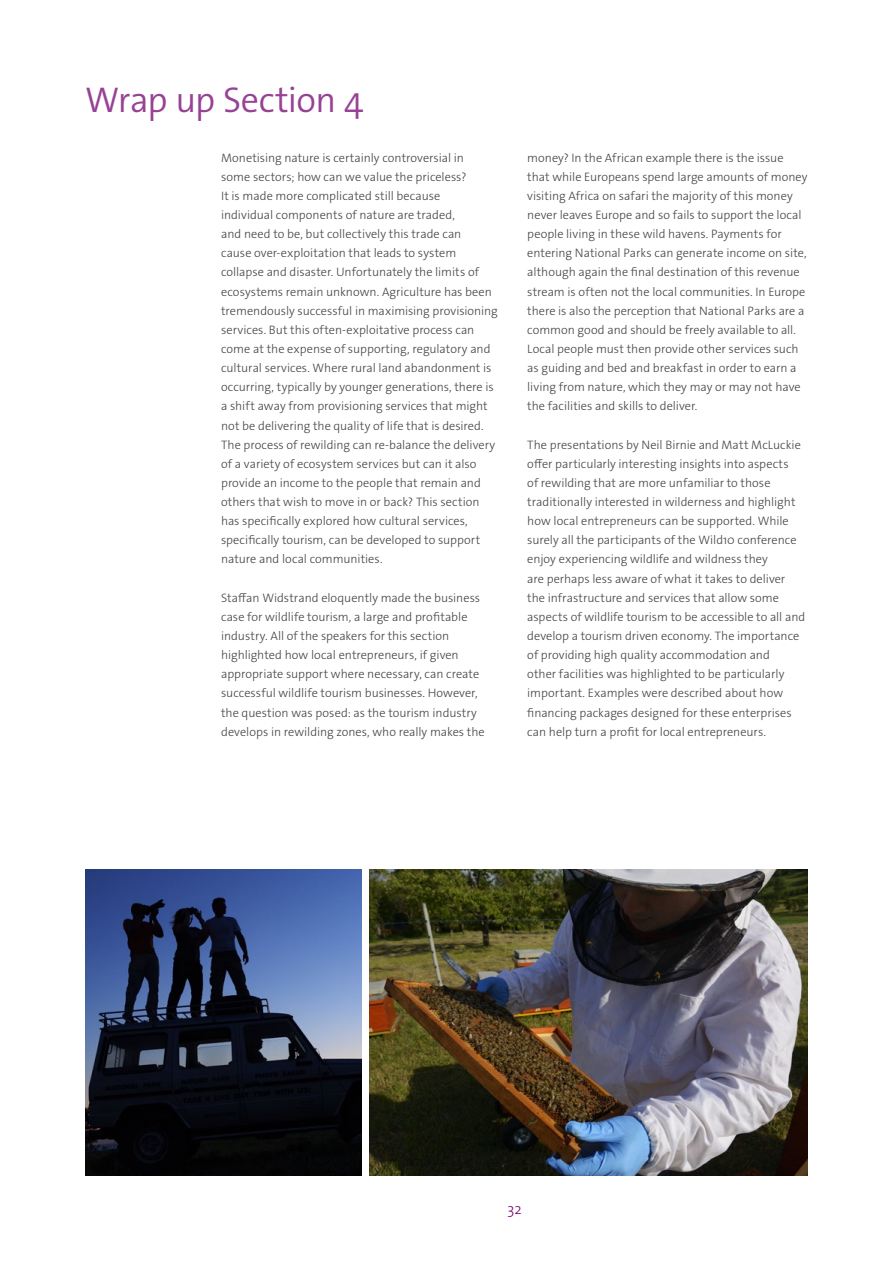
<style>
.page{position:relative;width:893px;height:1263px;background:#fff}
.page>*{position:absolute;margin:0;border:0;box-sizing:border-box;transform-origin:0 0}
.Heading_2{font:300 36px "The Sans Os F";color:#974294}
.t1{font:300 15px "The Sans Os F";color:#7c0072}
.Body_text{font:300 12.3px/19.2px "The Sans Os F";letter-spacing:-.01em;color:#434244}
</style>
<div class="page">
<img style="left:85px;top:870px;width:276px;height:306px">
<img style="left:370px;top:870px;width:438px;height:306px">
<p class="Heading_2" style="left:85px;top:76px;width:280px">Wrap up Section 4</p>
<p class="Body_text" style="left:221px;top:148px;width:278px">Monetising nature is certainly controversial in<br>some sectors; how can we value the priceless?<br>It is made more complicated still because<br>individual components of nature are traded,<br>and need to be, but collectively this trade can<br>cause over-exploitation that leads to system collapse and disaster. Unfortunately the limits of ecosystems remain unknown. Agriculture has been tremendously successful in maximising provisioning services. But this often-exploitative process can come at the expense of supporting, regulatory and cultural services. Where rural land abandonment is occurring, typically by younger generations, there is a shift away from provisioning services that might not be delivering the quality of life that is desired.<br>The process of rewilding can re-balance the delivery of a variety of ecosystem services but can it also provide an income to the people that remain and others that wish to move in or back? This section has specifically explored how cultural services, specifically tourism, can be developed to support nature and local communities.</p>
<p class="Body_text" style="left:221px;top:588px;width:265px">Staffan Widstrand eloquently made the business case for wildlife tourism, a large and profitable industry. All of the speakers for this section highlighted how local entrepreneurs, if given appropriate support where necessary, can create successful wildlife tourism businesses. However, the question was posed: as the tourism industry develops in rewilding zones, who really makes the</p>
<p class="Body_text" style="left:527px;top:148px;width:282px">money? In the African example there is the issue that while Europeans spend large amounts of money visiting Africa on safari the majority of this money never leaves Europe and so fails to support the local people living in these wild havens. Payments for entering National Parks can generate income on site, although again the final destination of this revenue stream is often not the local communities. In Europe there is also the perception that National Parks are a common good and should be freely available to all.<br>Local people must then provide other services such as guiding and bed and breakfast in order to earn a living from nature, which they may or may not have the facilities and skills to deliver.</p>
<p class="Body_text" style="left:527px;top:435px;width:280px">The presentations by Neil Birnie and Matt McLuckie offer particularly interesting insights into aspects<br>of rewilding that are more unfamiliar to those traditionally interested in wilderness and highlight how local entrepreneurs can be supported. While surely all the participants of the Wild10 conference enjoy experiencing wildlife and wildness they<br>are perhaps less aware of what it takes to deliver the infrastructure and services that allow some aspects of wildlife tourism to be accessible to all and develop a tourism driven economy. The importance of providing high quality accommodation and<br>other facilities was highlighted to be particularly important. Examples were described about how financing packages designed for these enterprises can help turn a profit for local entrepreneurs.</p>
<p class="t1" style="left:507px;top:1199px;width:16px">32</p>
</div>
